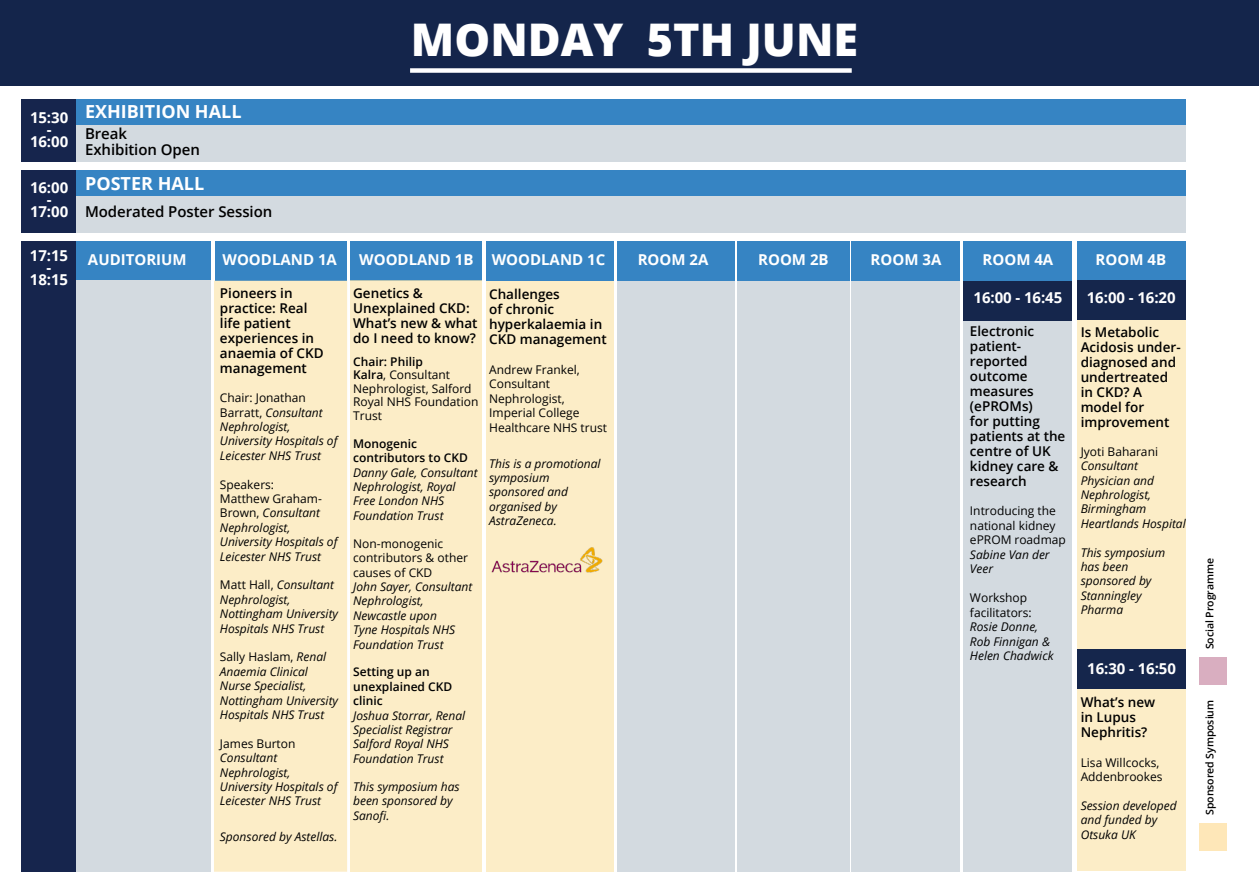
<style>
.page{position:relative;width:1259px;height:893px;background:#fff}
.page>*{position:absolute;margin:0;border:0;box-sizing:border-box;transform-origin:0 0}
.Main_heading{font:800 45px "Open Sans";color:#fff}
.t1{font:700 18px "Open Sans";color:#fff}
.t2{font:700 15px/12px "Open Sans";color:#fff;text-align:center}
.t3{font:600 15px "Open Sans";letter-spacing:-.005em;color:#000}
.Session_title{font:600 13.5px/15px "Open Sans";color:#000}
.Speaker{font:italic 12px/14.4px "Open Sans";color:#000}
.Talk_title{font:italic 12px/14.4px "Open Sans";color:#000}
.Talk_title-2{font:12px/14.4px "Open Sans";color:#000}
.Talk_title-3{font:600 12px/14.4px "Open Sans";color:#000}
.t4{font:600 10.5px "Open Sans";letter-spacing:-.005em;color:#000}
.s1{font-weight:600}
.s2{font-style:normal}
</style>
<div class="page">
<div style="left:1199px;top:823px;width:27px;height:27px;background:#fee7b8"></div>
<div style="left:1199px;top:657px;width:27px;height:28px;background:#d9aec0"></div>
<div style="left:963px;top:262px;width:109px;height:610px;background:#d3dae0"></div>
<div style="left:851px;top:260px;width:109px;height:612px;background:#d3dae0"></div>
<div style="left:737px;top:253px;width:113px;height:619px;background:#d3dae0"></div>
<div style="left:617px;top:251px;width:118px;height:621px;background:#d3dae0"></div>
<div style="left:486px;top:242px;width:127px;height:39px;background:#3684c3"></div>
<div style="left:350px;top:242px;width:132px;height:39px;background:#3684c3"></div>
<div style="left:215px;top:242px;width:131px;height:39px;background:#3684c3"></div>
<div style="left:0;top:0;width:1259px;height:86px;background:#14254b"></div>
<div style="left:21px;top:242px;width:55px;height:630px;background:#16254d"></div>
<div style="left:76px;top:242px;width:134px;height:40px;background:#3684c3"></div>
<div style="left:350px;top:281px;width:132px;height:591px;background:#fcedc7"></div>
<div style="left:486px;top:281px;width:127px;height:591px;background:#fcedc7"></div>
<div style="left:214px;top:281px;width:133px;height:591px;background:#fcedc7"></div>
<div style="left:76px;top:281px;width:134px;height:591px;background:#d3dae0"></div>
<div style="left:21px;top:99px;width:55px;height:62px;background:#16254d"></div>
<div style="left:76px;top:110px;width:1110px;height:51px;background:#d3dae0"></div>
<div style="left:76px;top:99px;width:1110px;height:26px;background:#3684c3"></div>
<div style="left:21px;top:170px;width:55px;height:62px;background:#16254d"></div>
<div style="left:76px;top:181px;width:1110px;height:51px;background:#d3dae0"></div>
<div style="left:76px;top:170px;width:1110px;height:26px;background:#3684c3"></div>
<div style="left:410px;top:68px;width:441px;height:5px;background:#fff"></div>
<div style="left:1077px;top:251px;width:109px;height:620px;background:#fcedc7"></div>
<div style="left:737px;top:242px;width:113px;height:39px;background:#3684c3"></div>
<div style="left:851px;top:242px;width:109px;height:39px;background:#3684c3"></div>
<div style="left:963px;top:242px;width:109px;height:39px;background:#3684c3"></div>
<div style="left:1077px;top:242px;width:109px;height:39px;background:#3684c3"></div>
<div style="left:617px;top:242px;width:118px;height:39px;background:#3684c3"></div>
<div style="left:963px;top:281px;width:109px;height:39px;background:#15264c"></div>
<div style="left:1077px;top:281px;width:108px;height:39px;background:#15264c"></div>
<div style="left:1077px;top:649px;width:108px;height:40px;background:#15264c"></div>
<img style="left:491px;top:547px;width:112px;height:26px">
<p class="t2" style="left:30px;top:111px;width:40px">15:30 -<br>16:00</p>
<p class="t2" style="left:30px;top:181px;width:40px">16:00 -<br>17:00</p>
<p class="t2" style="left:30px;top:249px;width:40px">17:15 -<br>18:15</p>
<p class="t1" style="left:85px;top:99px;width:158px">EXHIBITION HALL</p>
<p class="t3" style="left:85px;top:123px;width:43px">Break</p>
<p class="t3" style="left:85px;top:140px;width:116px">Exhibition Open</p>
<p class="t1" style="left:85px;top:170px;width:121px">POSTER HALL</p>
<p class="t3" style="left:85px;top:201px;width:189px">Moderated Poster Session</p>
<p class="Main_heading" style="left:411px;top:5px;width:449px">MONDAY 5TH JUNE</p>
<p class="t2" style="left:88px;top:254px;width:100px">AUDITORIUM</p>
<p class="t2" style="left:222px;top:254px;width:116px">WOODLAND 1A</p>
<p class="t2" style="left:359px;top:253px;width:116px">WOODLAND 1B</p>
<p class="t2" style="left:492px;top:254px;width:115px">WOODLAND 1C</p>
<p class="Session_title" style="left:353px;top:286px;width:126px">Genetics &amp;<br>Unexplained CKD:<br>What’s new &amp; what do I need to know?</p>
<p class="Talk_title-2" style="left:353px;top:354px;width:127px;line-height:13.5px"><span class="s1">Chair: Philip<br>Kalra</span>, Consultant<br>Nephrologist, Salford<br>Royal NHS Foundation<br>Trust</p>
<p class="Talk_title-3" style="left:353px;top:436px;width:116px">Monogenic contributors to CKD</p>
<p class="Speaker" style="left:353px;top:465px;width:126px">Danny Gale, Consultant<br>Nephrologist, Royal<br>Free London NHS<br>Foundation Trust</p>
<p class="Talk_title-2" style="left:353px;top:536px;width:116px">Non-monogenic contributors &amp; other causes of CKD</p>
<p class="Speaker" style="left:353px;top:579px;width:121px">John Sayer, Consultant<br>Nephrologist,<br>Newcastle upon<br>Tyne Hospitals NHS<br>Foundation Trust</p>
<p class="Talk_title-3" style="left:353px;top:665px;width:101px">Setting up an unexplained CKD clinic</p>
<p class="Speaker" style="left:353px;top:708px;width:113px">Joshua Storrar, Renal<br>Specialist Registrar<br>Salford Royal NHS<br>Foundation Trust</p>
<p class="Speaker" style="left:353px;top:779px;width:108px">This symposium has been sponsored by<br>Sanofi.</p>
<p class="Session_title" style="left:220px;top:286px;width:105px">Pioneers in practice: Real life patient experiences in anaemia of CKD management</p>
<p class="Talk_title" style="left:220px;top:390px;width:119px"><span class="s2">Chair: Jonathan<br>Barratt,</span> Consultant<br>Nephrologist,<br>University Hospitals of<br>Leicester NHS Trust</p>
<p class="Talk_title-2" style="left:220px;top:477px;width:56px">Speakers:</p>
<p class="Talk_title" style="left:220px;top:491px;width:119px"><span class="s2">Matthew Graham-<br>Brown,</span> Consultant<br>Nephrologist,<br>University Hospitals of<br>Leicester NHS Trust</p>
<p class="Talk_title" style="left:220px;top:578px;width:120px"><span class="s2">Matt Hall,</span> Consultant<br>Nephrologist,<br>Nottingham University<br>Hospitals NHS Trust</p>
<p class="Talk_title" style="left:220px;top:650px;width:120px"><span class="s2">Sally Haslam,</span> Renal<br>Anaemia Clinical<br>Nurse Specialist,<br>Nottingham University<br>Hospitals NHS Trust</p>
<p class="Talk_title-2" style="left:220px;top:736px;width:77px">James Burton</p>
<p class="Talk_title" style="left:220px;top:750px;width:72px">Consultant<br>Nephrologist,</p>
<p class="Talk_title" style="left:220px;top:779px;width:119px">University Hospitals of<br>Leicester NHS Trust</p>
<p class="Speaker" style="left:220px;top:830px;width:119px">Sponsored by Astellas.</p>
<p class="Session_title" style="left:489px;top:287px;width:119px">Challenges<br>of chronic hyperkalaemia in<br>CKD management</p>
<p class="Talk_title-2" style="left:489px;top:362px;width:119px">Andrew Frankel,<br>Consultant<br>Nephrologist,<br>Imperial College<br>Healthcare NHS trust</p>
<p class="Speaker" style="left:489px;top:456px;width:113px">This is a promotional symposium sponsored and organised by<br>AstraZeneca.</p>
<p class="t2" style="left:638px;top:254px;width:72px">ROOM 2A</p>
<p class="t2" style="left:758px;top:254px;width:72px">ROOM 2B</p>
<p class="t2" style="left:870px;top:254px;width:72px">ROOM 3A</p>
<p class="t2" style="left:982px;top:253px;width:72px">ROOM 4A</p>
<p class="t2" style="left:1095px;top:253px;width:72px">ROOM 4B</p>
<p class="t2" style="left:973px;top:291px;width:90px">16:00 - 16:45</p>
<p class="Session_title" style="left:970px;top:323px;width:97px">Electronic patient&shy;reported outcome measures (ePROMs)<br>for putting patients at the centre of UK kidney care &amp; research</p>
<p class="Talk_title-2" style="left:970px;top:504px;width:97px">Introducing the national kidney ePROM roadmap</p>
<p class="Speaker" style="left:970px;top:547px;width:81px">Sabine Van der<br>Veer</p>
<p class="Talk_title-2" style="left:970px;top:591px;width:63px">Workshop facilitators:</p>
<p class="Speaker" style="left:970px;top:619px;width:70px">Rosie Donne,</p>
<p class="Speaker" style="left:970px;top:634px;width:82px">Rob Finnigan &amp;</p>
<p class="Speaker" style="left:970px;top:648px;width:85px">Helen Chadwick</p>
<p class="t2" style="left:1086px;top:291px;width:90px">16:00 - 16:20</p>
<p class="Session_title" style="left:1080px;top:324px;width:101px">Is Metabolic<br>Acidosis under&shy;diagnosed and undertreated in CKD? A model for improvement</p>
<p class="Talk_title-2" style="left:1080px;top:444px;width:79px">Jyoti Baharani</p>
<p class="Speaker" style="left:1080px;top:458px;width:107px">Consultant<br>Physician and<br>Nephrologist,<br>Birmingham<br>Heartlands Hospital</p>
<p class="Speaker" style="left:1080px;top:545px;width:86px">This symposium has been sponsored by<br>Stanningley<br>Pharma</p>
<p class="t2" style="left:1087px;top:662px;width:90px">16:30 - 16:50</p>
<p class="Session_title" style="left:1080px;top:695px;width:76px">What’s new in Lupus<br>Nephritis?</p>
<p class="Talk_title-2" style="left:1080px;top:755px;width:83px">Lisa Willcocks,<br>Addenbrookes</p>
<p class="Speaker" style="left:1080px;top:798px;width:97px">Session developed and funded by<br>Otsuka UK</p>
<p class="t4" style="left:1202px;top:649px;width:93px;rotate:-90deg">Social Programme</p>
<p class="t4" style="left:1202px;top:815px;width:116px;rotate:-90deg">Sponsored Symposium</p>
</div>
